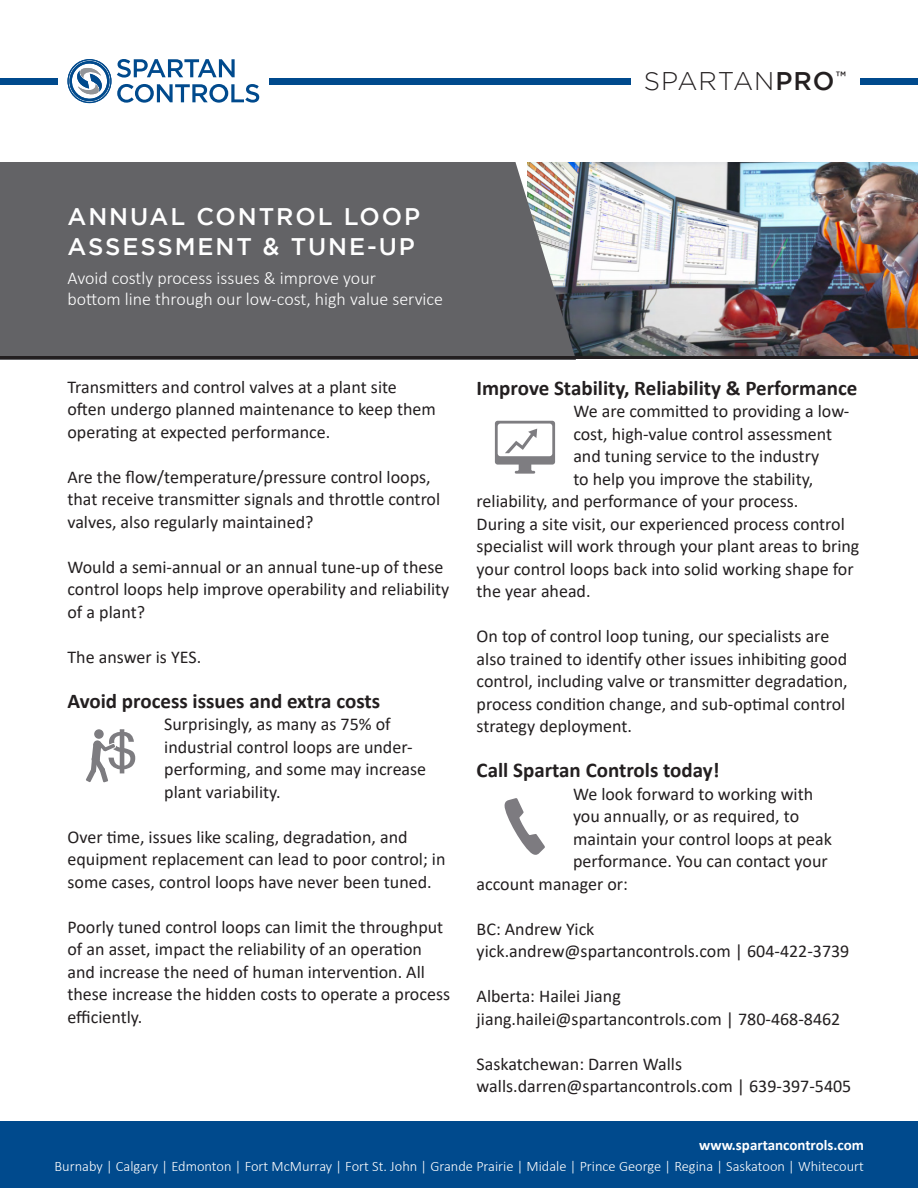
<style>
.page{position:relative;width:918px;height:1188px;background:#fff}
.page>*{position:absolute;margin:0;border:0;box-sizing:border-box;transform-origin:0 0}
.t1{font:300 25.5px "Gotham";letter-spacing:.035em;color:#231f20}
.t2{font:500 24px/30px "Gotham";letter-spacing:.08em;color:#fff}
.Body_Text{font:700 21px "Calibri";color:#231f20}
.Body_Text-2{font:18px/22.5px "Calibri";color:#231f20}
.t3{font:300 18px/21.6px "Calibri";color:#fff}
.t4{font:700 15px "Calibri";color:#fff}
.t5{font:300 14.4px "Calibri";color:#fff}
.s1{font-weight:500}
</style>
<div class="page">
<div style="left:0;top:1121px;width:918px;height:67px;background:#004a8d"></div>
<div style="left:0;top:78px;width:58px;height:6px;background:#004a8d"></div>
<div style="left:269px;top:78px;width:361px;height:6px;background:#004a8d"></div>
<div style="left:860px;top:78px;width:58px;height:6px;background:#004a8d"></div>
<svg style="left:117px;top:59px;width:118px;height:19px"></svg>
<svg style="left:117px;top:84px;width:142px;height:19px"></svg>
<svg style="left:68px;top:59px;width:43px;height:44px"></svg>
<img style="left:576px;top:162px;width:342px;height:195px">
<div style="left:0;top:162px;width:576px;height:198px;background:#636366"></div>
<hr style="left:0;top:357px;width:918px;height:2px;background:#231f20">
<svg style="left:86px;top:729px;width:49px;height:53px"></svg>
<svg style="left:505px;top:798px;width:40px;height:57px"></svg>
<svg style="left:495px;top:421px;width:60px;height:53px"></svg>
<h1 class="t1" style="left:644px;top:67px;width:204px">SPARTAN<span class="s1">PRO</span><sup>™</sup></h1>
<p class="t2" style="left:68px;top:200px;width:354px">ANNUAL CONTROL LOOP<br>ASSESSMENT &amp; TUNE-UP</p>
<p class="t3" style="left:68px;top:267px;width:377px">Avoid costly process issues &amp; improve your<br>bottom line through our low-cost, high value service</p>
<p class="Body_Text-2" style="left:68px;top:375px;width:370px">Transmitters and control valves at a plant site often undergo planned maintenance to keep them operating at expected performance.</p>
<p class="Body_Text-2" style="left:68px;top:465px;width:374px">Are the flow/temperature/pressure control loops, that receive transmitter signals and throttle control valves, also regularly maintained?</p>
<p class="Body_Text-2" style="left:68px;top:555px;width:383px">Would a semi-annual or an annual tune-up of these control loops help improve operability and reliability of a plant?</p>
<p class="Body_Text-2" style="left:68px;top:645px;width:135px">The answer is YES.</p>
<p class="Body_Text" style="left:68px;top:686px;width:314px">Avoid process issues and extra costs</p>
<p class="Body_Text-2" style="left:164px;top:712px;width:264px">Surprisingly, as many as 75% of industrial control loops are under&shy;performing, and some may increase plant variability.</p>
<p class="Body_Text-2" style="left:68px;top:825px;width:380px">Over time, issues like scaling, degradation, and equipment replacement can lead to poor control; in some cases, control loops have never been tuned.</p>
<p class="Body_Text-2" style="left:68px;top:915px;width:384px">Poorly tuned control loops can limit the throughput of an asset, impact the reliability of an operation and increase the need of human intervention. All these increase the hidden costs to operate a process efficiently.</p>
<p class="Body_Text" style="left:477px;top:373px;width:382px">Improve Stability, Reliability &amp; Performance</p>
<p class="Body_Text-2" style="left:573px;top:400px;width:277px">We are committed to providing a low-</p>
<p class="Body_Text-2" style="left:573px;top:422px;width:260px">cost, high-value control assessment</p>
<p class="Body_Text-2" style="left:573px;top:445px;width:247px">and tuning service to the industry</p>
<p class="Body_Text-2" style="left:573px;top:467px;width:241px">to help you improve the stability,</p>
<p class="Body_Text-2" style="left:477px;top:490px;width:323px">reliability, and performance of your process.</p>
<p class="Body_Text-2" style="left:477px;top:512px;width:384px">During a site visit, our experienced process control specialist will work through your plant areas to bring your control loops back into solid working shape for the year ahead.</p>
<p class="Body_Text-2" style="left:477px;top:625px;width:373px">On top of control loop tuning, our specialists are also trained to identify other issues inhibiting good control, including valve or transmitter degradation, process condition change, and sub-optimal control strategy deployment.</p>
<p class="Body_Text" style="left:477px;top:756px;width:244px">Call Spartan Controls today!</p>
<p class="Body_Text-2" style="left:573px;top:782px;width:242px">We look forward to working with</p>
<p class="Body_Text-2" style="left:573px;top:805px;width:228px">you annually, or as required, to</p>
<p class="Body_Text-2" style="left:573px;top:827px;width:261px">maintain your control loops at peak</p>
<p class="Body_Text-2" style="left:573px;top:850px;width:256px">performance. You can contact your</p>
<p class="Body_Text-2" style="left:477px;top:872px;width:153px">account manager or:</p>
<p class="Body_Text-2" style="left:477px;top:917px;width:119px">BC: Andrew Yick</p>
<p class="Body_Text-2" style="left:477px;top:940px;width:374px">yick.andrew@spartancontrols.com | 604-422-3739</p>
<p class="Body_Text-2" style="left:477px;top:985px;width:146px">Alberta: Hailei Jiang</p>
<p class="Body_Text-2" style="left:477px;top:1007px;width:365px">jiang.hailei@spartancontrols.com | 780-468-8462</p>
<p class="Body_Text-2" style="left:477px;top:1052px;width:207px">Saskatchewan: Darren Walls</p>
<p class="Body_Text-2" style="left:477px;top:1075px;width:376px">walls.darren@spartancontrols.com | 639-397-5405</p>
<p class="t4" style="left:699px;top:1134px;width:166px">www.spartancontrols.com</p>
<p class="t5" style="left:55px;top:1157px;width:811px">Burnaby | Calgary | Edmonton | Fort McMurray | Fort St. John | Grande Prairie | Midale | Prince George | Regina | Saskatoon | Whitecourt</p>
</div>
